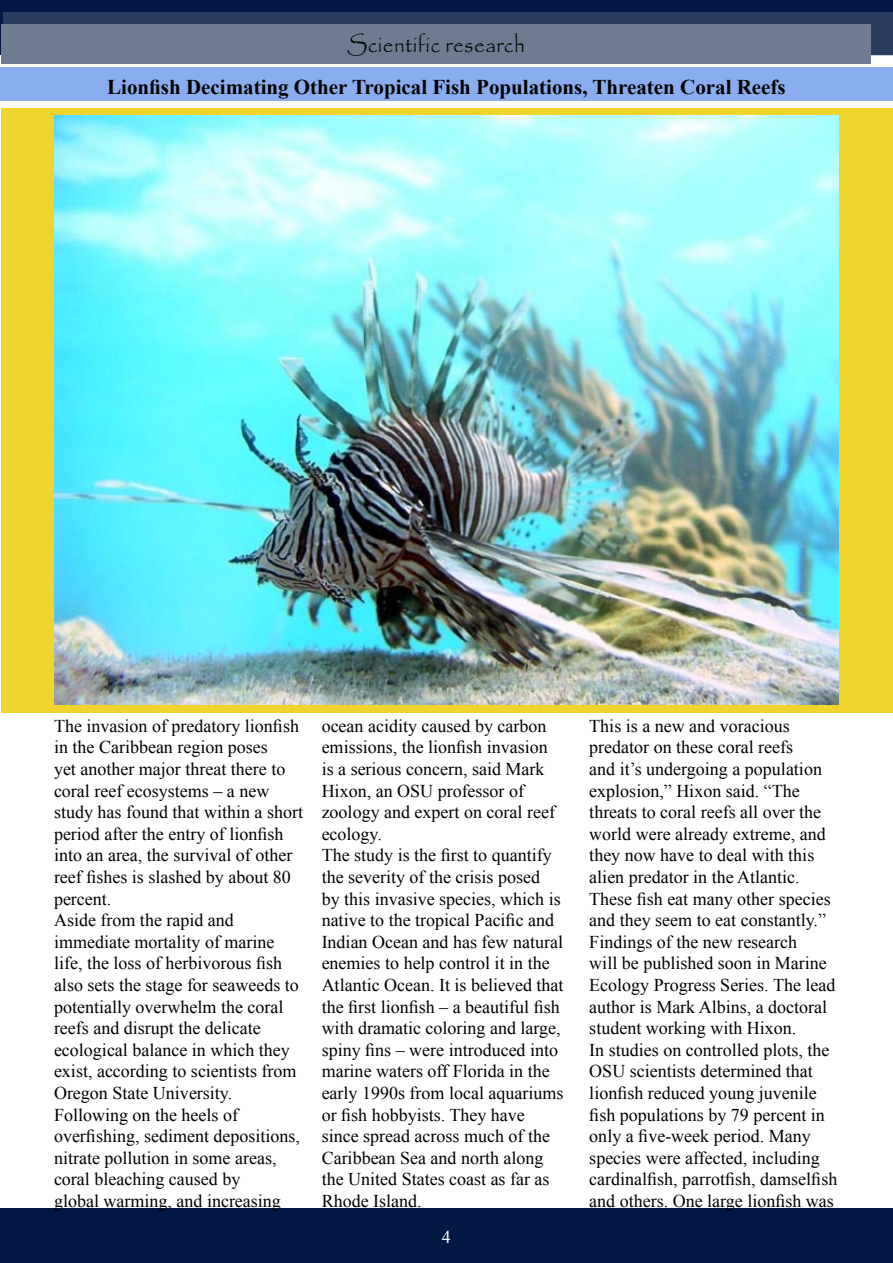
<style>
.page{position:relative;width:893px;height:1263px;background:#fff}
.page>*{position:absolute;margin:0;border:0;box-sizing:border-box;transform-origin:0 0}
.t1{font:23.1px "Papyrus";letter-spacing:.02em;color:#000;scale:.91 1}
.t2{font:700 21px "Times New Roman";color:#000}
.t3{font:18px/21.6px "Times New Roman";color:#000}
.t4{font:18px "Times New Roman";color:#fff}
</style>
<div class="page">
<div style="left:1px;top:109px;width:891px;height:604px;background:#efd42e"></div>
<div style="left:0;top:1208px;width:893px;height:55px;background:#001842"></div>
<div style="left:0;top:0;width:893px;height:55px;background:#001842"></div>
<div style="left:3px;top:12px;width:890px;height:43px;background:#283c5f"></div>
<div style="left:2px;top:24px;width:868px;height:39px;background:#6e7b93"></div>
<div style="left:0;top:67px;width:893px;height:33px;background:#89adef"></div>
<img style="left:54px;top:116px;width:785px;height:588px">
<p class="t1" style="left:347px;top:31px;width:197px">Scientific research</p>
<p class="t2" style="left:107px;top:73px;width:680px">Lionfish Decimating Other Tropical Fish Populations, Threaten Coral Reefs</p>
<p class="t3" style="left:54px;top:715px;width:250px">The invasion of predatory lionfish in the Caribbean region poses<br>yet another major threat there to coral reef ecosystems – a new study has found that within a short period after the entry of lionfish into an area, the survival of other reef fishes is slashed by about 80 percent.<br>Aside from the rapid and immediate mortality of marine life, the loss of herbivorous fish also sets the stage for seaweeds to potentially overwhelm the coral reefs and disrupt the delicate ecological balance in which they exist, according to scientists from<br>Oregon State University.<br>Following on the heels of overfishing, sediment depositions, nitrate pollution in some areas, coral bleaching caused by<br>global warming, and increasing</p>
<p class="t3" style="left:322px;top:715px;width:243px">ocean acidity caused by carbon emissions, the lionfish invasion is a serious concern, said Mark<br>Hixon, an OSU professor of zoology and expert on coral reef ecology.<br>The study is the first to quantify the severity of the crisis posed<br>by this invasive species, which is native to the tropical Pacific and<br>Indian Ocean and has few natural enemies to help control it in the<br>Atlantic Ocean. It is believed that the first lionfish – a beautiful fish with dramatic coloring and large, spiny fins – were introduced into marine waters off Florida in the early 1990s from local aquariums or fish hobbyists. They have since spread across much of the<br>Caribbean Sea and north along the United States coast as far as<br>Rhode Island.</p>
<p class="t3" style="left:589px;top:715px;width:249px">This is a new and voracious predator on these coral reefs<br>and it’s undergoing a population explosion,” Hixon said. “The threats to coral reefs all over the world were already extreme, and they now have to deal with this alien predator in the Atlantic.<br>These fish eat many other species and they seem to eat constantly.”<br>Findings of the new research<br>will be published soon in Marine<br>Ecology Progress Series. The lead author is Mark Albins, a doctoral student working with Hixon.<br>In studies on controlled plots, the<br>OSU scientists determined that lionfish reduced young juvenile fish populations by 79 percent in only a five-week period. Many species were affected, including cardinalfish, parrotfish, damselfish and others. One large lionfish was</p>
<p class="t4" style="left:442px;top:1224px;width:10px">4</p>
</div>
